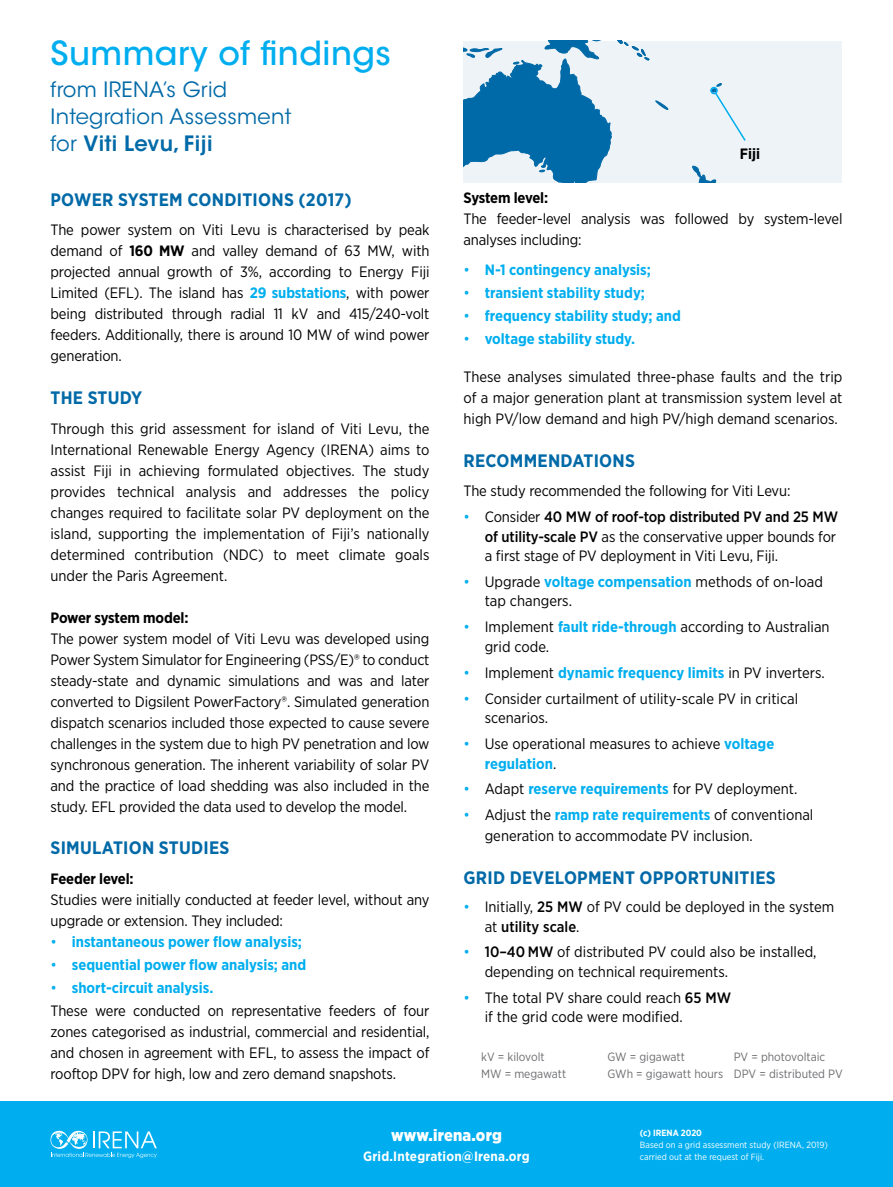
<style>
.page{position:relative;width:893px;height:1187px;background:#fff}
.page>*{position:absolute;margin:0;border:0;box-sizing:border-box;transform-origin:0 0}
.t1{font:500 33px "ITC Avant Garde Std";letter-spacing:.015em;color:#00aeef}
.t2{font:21px/27px "ITC Avant Garde Std";letter-spacing:.015em;color:#0069a7}
.t3{font:700 18px "Gotham Narrow";letter-spacing:.015em;color:#0069a7}
.t4{font:900 16.5px "Gotham Narrow";letter-spacing:.01em;color:#fff}
.t5{font:15px/21px "Gotham Narrow";letter-spacing:-.01em;color:#000}
.t6{font:700 15px "Gotham Narrow";color:#00aeef}
.t7{font:700 15px "Gotham Narrow";letter-spacing:-.01em;color:#000}
.t8{font:700 13.5px "Gotham Narrow";letter-spacing:.015em;color:#fff}
.t9{font:12px/16.5px "Gotham Narrow";color:#6d6e71}
.t10{font:9px/12px "Gotham Narrow";color:#fff}
.t11{font:700 9px "Gotham Narrow";color:#fff}
.s1{font-weight:600}
.s2{font-weight:700}
.s3{font-weight:700;color:#00aeef}
.s4{font-weight:400}
.s5{color:#00aeef}
.s6{font-weight:500}
</style>
<div class="page">
<div style="left:0;top:1101px;width:893px;height:85px;background:#00aeef"></div>
<div style="left:463px;top:41px;width:379px;height:141px;background:#edf3f7"></div>
<svg style="left:463px;top:41px;width:283px;height:141px"></svg>
<div style="left:710px;top:87px;width:8px;height:7px;border:2px solid #00aeef;border-radius:50%"></div>
<svg style="left:51px;top:1130px;width:106px;height:27px"></svg>
<h1 class="t1" style="left:51px;top:33px;width:342px">Summary of findings</h1>
<h2 class="t2" style="left:51px;top:76px;width:242px">from IRENA’s Grid<br>Integration Assessment for <span class="s1">Viti Levu, Fiji</span></h2>
<p class="t3" style="left:51px;top:188px;width:303px">POWER SYSTEM CONDITIONS (2017)</p>
<p class="t5" style="left:51px;top:219px;width:380px;text-align:justify">The power system on Viti Levu is characterised by peak demand of <span class="s2">160 MW</span> and valley demand of 63 MW, with projected annual growth of 3%, according to Energy Fiji Limited (EFL). The island has <span class="s3">29 substations</span>, with power being distributed through radial 11 kV and 415/240-volt feeders. Additionally, there is around 10 MW of wind power generation.</p>
<p class="t3" style="left:51px;top:386px;width:93px">THE STUDY</p>
<p class="t5" style="left:51px;top:417px;width:380px;text-align:justify">Through this grid assessment for island of Viti Levu, the International Renewable Energy Agency (IRENA) aims to assist Fiji in achieving formulated objectives. The study provides technical analysis and addresses the policy changes required to facilitate solar PV deployment on the island, supporting the implementation of Fiji’s nationally determined contribution (NDC) to meet climate goals under the Paris Agreement.</p>
<p class="t7" style="left:51px;top:607px;width:139px">Power system model:</p>
<p class="t5" style="left:51px;top:627px;width:380px;text-align:justify">The power system model of Viti Levu was developed using Power System Simulator for Engineering (PSS/E)® to conduct steady-state and dynamic simulations and was and later converted to Digsilent PowerFactory®. Simulated generation dispatch scenarios included those expected to cause severe challenges in the system due to high PV penetration and low synchronous generation. The inherent variability of solar PV and the practice of load shedding was also included in the study. EFL provided the data used to develop the model.</p>
<p class="t3" style="left:51px;top:836px;width:180px">SIMULATION STUDIES</p>
<p class="t7" style="left:51px;top:869px;width:85px">Feeder level:</p>
<p class="t5" style="left:51px;top:888px;width:380px">Studies were initially conducted at feeder level, without any upgrade or extension. They included:</p>
<p class="t6" style="left:51px;top:932px;width:253px"><span class="s4">•</span> instantaneous power flow analysis;</p>
<p class="t6" style="left:51px;top:955px;width:257px"><span class="s4">•</span> sequential power flow analysis; and</p>
<p class="t5" style="left:51px;top:976px;width:380px;line-height:23.1px"><span class="s5">•</span> <span class="s3">short-circuit analysis.<br></span>These were conducted on representative feeders of four</p>
<p class="t5" style="left:51px;top:1021px;width:380px;text-align:justify">zones categorised as industrial, commercial and residential, and chosen in agreement with EFL, to assess the impact of rooftop DPV for high, low and zero demand snapshots.</p>
<p class="t7" style="left:740px;top:144px;width:22px">Fiji</p>
<p class="t7" style="left:463px;top:188px;width:86px">System level:</p>
<p class="t5" style="left:463px;top:208px;width:380px">The feeder-level analysis was followed by system-level analyses including:</p>
<p class="t6" style="left:463px;top:260px;width:189px"><span class="s4">•</span> N-1 contingency analysis;</p>
<p class="t6" style="left:463px;top:283px;width:183px"><span class="s4">•</span> transient stability study;</p>
<p class="t6" style="left:463px;top:306px;width:219px"><span class="s4">•</span> frequency stability study; and</p>
<p class="t6" style="left:463px;top:329px;width:173px"><span class="s4">•</span> voltage stability study.</p>
<p class="t5" style="left:463px;top:366px;width:380px;text-align:justify">These analyses simulated three-phase faults and the trip of a major generation plant at transmission system level at high PV/low demand and high PV/high demand scenarios.</p>
<p class="t3" style="left:463px;top:448px;width:173px">RECOMMENDATIONS</p>
<p class="t5" style="left:463px;top:480px;width:328px">The study recommended the following for Viti Levu:</p>
<p class="t5" style="left:485px;top:506px;width:355px;line-height:19.5px;text-indent:-21px"><span class="s5">•</span> Consider <span class="s6">40 MW of roof-top distributed PV and 25 MW of utility-scale PV</span> as the conservative upper bounds for a first stage of PV deployment in Viti Levu, Fiji.</p>
<p class="t5" style="left:485px;top:571px;width:340px;line-height:19.5px;text-indent:-21px"><span class="s5">•</span> Upgrade <span class="s3">voltage compensation</span> methods of on-load tap changers.</p>
<p class="t5" style="left:485px;top:617px;width:346px;line-height:19.5px;text-indent:-21px"><span class="s5">•</span> Implement <span class="s3">fault ride-through</span> according to Australian grid code.</p>
<p class="t5" style="left:463px;top:661px;width:363px"><span class="s5">•</span> Implement <span class="s3">dynamic frequency limits</span> in PV inverters.</p>
<p class="t5" style="left:485px;top:688px;width:315px;line-height:19.5px;text-indent:-21px"><span class="s5">•</span> Consider curtailment of utility-scale PV in critical scenarios.</p>
<p class="t5" style="left:485px;top:733px;width:291px;line-height:19.5px;text-indent:-21px"><span class="s5">•</span> Use operational measures to achieve <span class="s3">voltage regulation</span>.</p>
<p class="t5" style="left:463px;top:778px;width:335px"><span class="s5">•</span> Adapt <span class="s3">reserve requirements</span> for PV deployment.</p>
<p class="t5" style="left:485px;top:804px;width:330px;text-indent:-21px"><span class="s5">•</span> Adjust the <span class="s3">ramp rate requirements</span> of conventional generation to accommodate PV inclusion.</p>
<p class="t3" style="left:463px;top:866px;width:314px">GRID DEVELOPMENT OPPORTUNITIES</p>
<p class="t5" style="left:485px;top:896px;width:351px;line-height:19.5px;text-indent:-21px"><span class="s5">•</span> Initially, <span class="s6">25 MW</span> of PV could be deployed in the system at <span class="s6">utility scale</span>.</p>
<p class="t5" style="left:485px;top:942px;width:333px;line-height:19.5px;text-indent:-21px"><span class="s5">•</span> <span class="s6">10–40 MW</span> of distributed PV could also be installed, depending on technical requirements.</p>
<p class="t5" style="left:485px;top:987px;width:248px;line-height:19.5px;text-indent:-21px"><span class="s5">•</span> The total PV share could reach <span class="s6">65 MW </span>if the grid code were modified.</p>
<p class="t9" style="left:481px;top:1048px;width:87px">kV = kilovolt<br>MW = megawatt</p>
<p class="t9" style="left:607px;top:1048px;width:117px">GW = gigawatt<br>GWh = gigawatt hours</p>
<p class="t9" style="left:734px;top:1048px;width:111px">PV = photovoltaic<br>DPV = distributed PV</p>
<p class="t4" style="left:391px;top:1124px;width:112px">www.irena.org</p>
<p class="t8" style="left:363px;top:1147px;width:168px">Grid.Integration@Irena.org</p>
<p class="t11" style="left:640px;top:1126px;width:64px">(c) IRENA 2020</p>
<p class="t10" style="left:640px;top:1138px;width:189px">Based on a grid assessment study (IRENA, 2019) carried out at the request of Fiji.</p>
</div>
